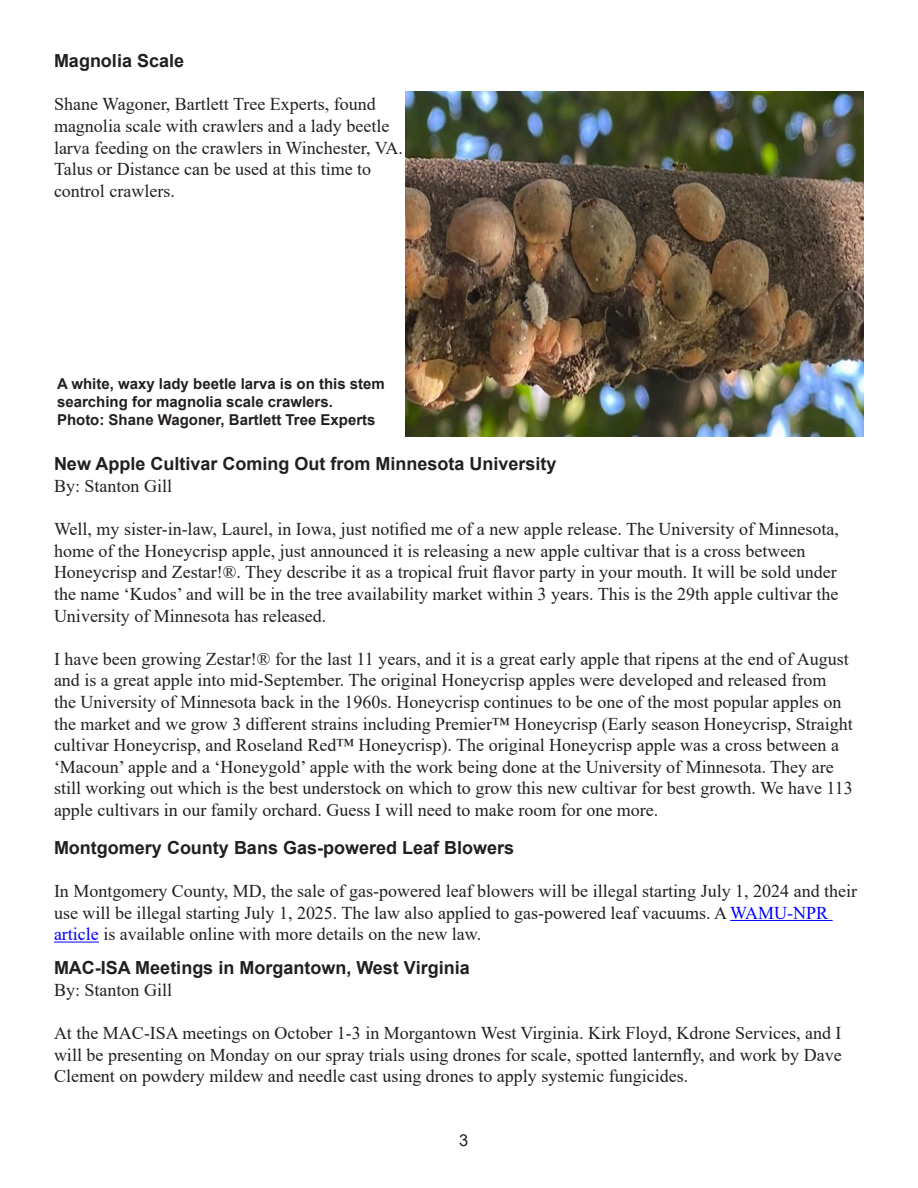
<style>
.page{position:relative;width:918px;height:1188px;background:#fff}
.page>*{position:absolute;margin:0;border:0;box-sizing:border-box;transform-origin:0 0}
.t1{font:18px/21.6px "Times New Roman";color:#231f20}
.t2{font:700 18px "Arial";color:#231f20}
.t3{font:16.5px "Arial";color:#231f20}
.Photo_credit{font:700 15px/18px "Arial";color:#231f20}
.s1{color:#00f}
</style>
<div class="page">
<img style="left:406px;top:92px;width:458px;height:344px">
<hr style="left:730px;top:920px;width:103px;height:1px;background:#00f">
<hr style="left:54px;top:942px;width:45px;height:1px;background:#00f">
<p class="t2" style="left:54px;top:48px;width:132px">Magnolia Scale</p>
<p class="t1" style="left:54px;top:93px;width:350px">Shane Wagoner, Bartlett Tree Experts, found magnolia scale with crawlers and a lady beetle larva feeding on the crawlers in Winchester, VA.<br>Talus or Distance can be used at this time to control crawlers.</p>
<p class="Photo_credit" style="left:57px;top:375px;width:329px">A white, waxy lady beetle larva is on this stem searching for magnolia scale crawlers.</p>
<p class="Photo_credit" style="left:57px;top:411px;width:320px">Photo: Shane Wagoner, Bartlett Tree Experts</p>
<p class="t2" style="left:54px;top:451px;width:504px">New Apple Cultivar Coming Out from Minnesota University</p>
<p class="t1" style="left:54px;top:475px;width:120px">By: Stanton Gill</p>
<p class="t1" style="left:54px;top:518px;width:786px">Well, my sister-in-law, Laurel, in Iowa, just notified me of a new apple release. The University of Minnesota, home of the Honeycrisp apple, just announced it is releasing a new apple cultivar that is a cross between Honeycrisp and Zestar!®. They describe it as a tropical fruit flavor party in your mouth. It will be sold under the name ‘Kudos’ and will be in the tree availability market within 3 years. This is the 29th apple cultivar the University of Minnesota has released.</p>
<p class="t1" style="left:54px;top:647px;width:800px">I have been growing Zestar!® for the last 11 years, and it is a great early apple that ripens at the end of August and is a great apple into mid-September. The original Honeycrisp apples were developed and released from the University of Minnesota back in the 1960s. Honeycrisp continues to be one of the most popular apples on the market and we grow 3 different strains including Premier™ Honeycrisp (Early season Honeycrisp, Straight cultivar Honeycrisp, and Roseland Red™ Honeycrisp). The original Honeycrisp apple was a cross between a ‘Macoun’ apple and a ‘Honeygold’ apple with the work being done at the University of Minnesota. They are still working out which is the best understock on which to grow this new cultivar for best growth. We have 113 apple cultivars in our family orchard. Guess I will need to make room for one more.</p>
<p class="t2" style="left:54px;top:835px;width:462px">Montgomery County Bans Gas-powered Leaf Blowers</p>
<p class="t1" style="left:54px;top:880px;width:805px">In Montgomery County, MD, the sale of gas-powered leaf blowers will be illegal starting July 1, 2024 and their use will be illegal starting July 1, 2025. The law also applied to gas-powered leaf vacuums. A <span class="s1">WAMU-NPR article</span> is available online with more details on the new law.</p>
<p class="t2" style="left:54px;top:955px;width:417px">MAC-ISA Meetings in Morgantown, West Virginia</p>
<p class="t1" style="left:54px;top:979px;width:120px">By: Stanton Gill</p>
<p class="t1" style="left:54px;top:1022px;width:789px;text-align:justify">At the MAC-ISA meetings on October 1-3 in Morgantown West Virginia. Kirk Floyd, Kdrone Services, and I will be presenting on Monday on our spray trials using drones for scale, spotted lanternfly, and work by Dave Clement on powdery mildew and needle cast using drones to apply systemic fungicides.</p>
<p class="t3" style="left:459px;top:1129px;width:11px">3</p>
</div>
